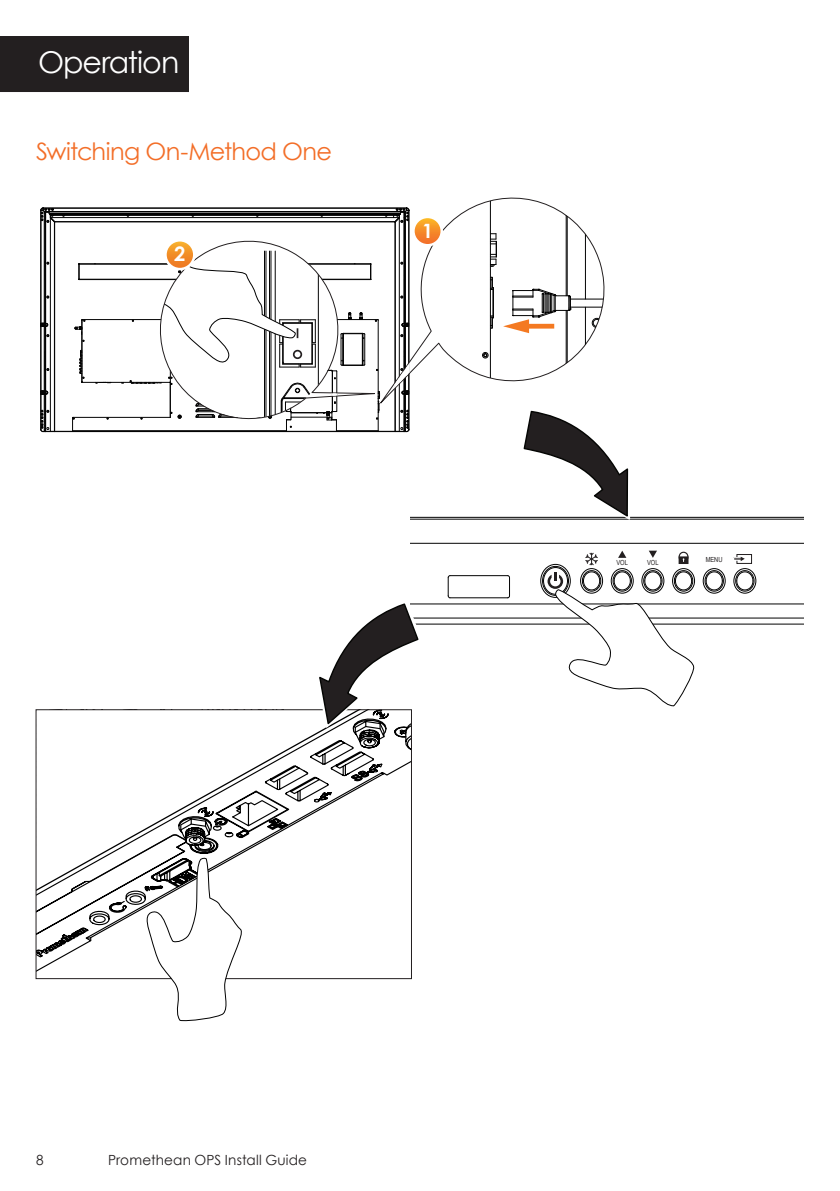
<style>
.page{position:relative;width:840px;height:1191px;background:#fff}
.page>*{position:absolute;margin:0;border:0;box-sizing:border-box;transform-origin:0 0}
.Page_Header{font:30px "Century Gothic";letter-spacing:-.03em;color:#fff}
.Subhead{font:24px "Century Gothic";letter-spacing:-.03em;color:#f36e28}
.t1{font:700 20px "Century Gothic";color:#fff}
.t2{font:700 19.8px "Century Gothic";color:#fff}
.t3{font:14px "Century Gothic";letter-spacing:.015em;color:#231f20}
.t4{font:7px "Arial Narrow";color:#231f20}
</style>
<div class="page">
<div style="left:1px;top:37px;width:187px;height:54px;background:#231f20"></div>
<div style="left:0;top:36px;width:189px;height:56px;border:2px solid #231f20"></div>
<hr style="left:40px;top:210px;width:1px;height:219px;background:#030303">
<hr style="left:41px;top:210px;width:1px;height:220px;background:#030303">
<hr style="left:44px;top:326px;width:1px;height:65px;background:#030303">
<hr style="left:44px;top:212px;width:1px;height:111px;background:#030303">
<hr style="left:45px;top:212px;width:1px;height:111px;background:#030303">
<hr style="left:45px;top:326px;width:1px;height:65px;background:#030303">
<hr style="left:50px;top:215px;width:1px;height:216px;background:#030303">
<hr style="left:54px;top:222px;width:1px;height:209px;background:#030303">
<hr style="left:81px;top:320px;width:1px;height:62px;background:#030303">
<hr style="left:82px;top:320px;width:1px;height:62px;background:#030303">
<hr style="left:45px;top:431px;width:359px;height:1px;background:#030303">
<hr style="left:72px;top:430px;width:214px;height:1px;background:#030303">
<hr style="left:73px;top:417px;width:97px;height:1px;background:#030303">
<hr style="left:83px;top:382px;width:86px;height:1px;background:#030303">
<hr style="left:83px;top:319px;width:86px;height:1px;background:#030303">
<hr style="left:79px;top:279px;width:291px;height:1px;background:#030303">
<hr style="left:79px;top:264px;width:291px;height:1px;background:#030303">
<hr style="left:79px;top:263px;width:291px;height:1px;background:#030303">
<hr style="left:55px;top:221px;width:340px;height:1px;background:#030303">
<hr style="left:50px;top:217px;width:349px;height:1px;background:#030303">
<hr style="left:51px;top:215px;width:348px;height:1px;background:#030303">
<hr style="left:49px;top:214px;width:351px;height:1px;background:#030303">
<hr style="left:49px;top:213px;width:351px;height:1px;background:#030303">
<hr style="left:45px;top:212px;width:360px;height:1px;background:#030303">
<hr style="left:45px;top:211px;width:360px;height:1px;background:#030303">
<hr style="left:43px;top:208px;width:363px;height:1px;background:#030303">
<svg style="left:72px;top:417px;width:2px;height:14px"></svg>
<svg style="left:46px;top:351px;width:3px;height:20px"></svg>
<svg style="left:46px;top:261px;width:3px;height:19px"></svg>
<svg style="left:41px;top:322px;width:7px;height:5px"></svg>
<svg style="left:80px;top:350px;width:4px;height:33px"></svg>
<svg style="left:78px;top:263px;width:2px;height:17px"></svg>
<svg style="left:75px;top:319px;width:10px;height:22px"></svg>
<svg style="left:41px;top:390px;width:13px;height:42px"></svg>
<svg style="left:40px;top:208px;width:16px;height:15px"></svg>
<svg style="left:201px;top:240px;width:97px;height:15px"></svg>
<svg style="left:373px;top:197px;width:232px;height:214px"></svg>
<hr style="left:490px;top:198px;width:1px;height:183px;background:#030303">
<hr style="left:565px;top:198px;width:1px;height:183px;background:#030303">
<hr style="left:566px;top:198px;width:1px;height:183px;background:#030303">
<hr style="left:584px;top:198px;width:1px;height:183px;background:#030303">
<svg style="left:482px;top:352px;width:6px;height:6px"></svg>
<svg style="left:489px;top:233px;width:8px;height:34px"></svg>
<div style="left:591px;top:318px;width:10px;height:10px;border:1px solid #030303;border-radius:50%"></div>
<div style="left:592px;top:319px;width:8px;height:8px;border:1px solid #030303;border-radius:50%"></div>
<svg style="left:596px;top:232px;width:7px;height:14px"></svg>
<svg style="left:490px;top:276px;width:4px;height:53px"></svg>
<hr style="left:570px;top:299px;width:33px;height:1px;background:#000">
<hr style="left:570px;top:307px;width:33px;height:1px;background:#000">
<svg style="left:503px;top:289px;width:85px;height:44px"></svg>
<svg style="left:130px;top:255px;width:250px;height:176px"></svg>
<svg style="left:394px;top:351px;width:15px;height:81px"></svg>
<svg style="left:413px;top:217px;width:28px;height:28px"></svg>
<div style="left:412px;top:216px;width:30px;height:30px;border:2px solid #fff;border-radius:50%"></div>
<svg style="left:165px;top:240px;width:29px;height:29px"></svg>
<div style="left:164px;top:239px;width:31px;height:31px;border:3px solid #fff;border-radius:50%"></div>
<hr style="left:410px;top:624px;width:393px;height:1px;background:#030303">
<hr style="left:410px;top:617px;width:393px;height:1px;background:#030303">
<hr style="left:410px;top:603px;width:393px;height:1px;background:#030303">
<hr style="left:450px;top:597px;width:57px;height:1px;background:#030303">
<hr style="left:450px;top:575px;width:57px;height:1px;background:#030303">
<hr style="left:410px;top:543px;width:393px;height:1px;background:#030303">
<hr style="left:410px;top:519px;width:393px;height:1px;background:#030303">
<hr style="left:410px;top:517px;width:393px;height:1px;background:#030303">
<svg style="left:447px;top:575px;width:3px;height:23px"></svg>
<div style="left:540px;top:564px;width:30px;height:33px;border:1px solid #030303;border-radius:50%"></div>
<svg style="left:507px;top:575px;width:3px;height:23px"></svg>
<div style="left:702px;top:568px;width:23px;height:25px;border:1px solid #030303;border-radius:50%"></div>
<div style="left:704px;top:570px;width:19px;height:21px;border:1px solid #030303;border-radius:50%"></div>
<div style="left:733px;top:568px;width:22px;height:25px;border:1px solid #030303;border-radius:50%"></div>
<div style="left:735px;top:570px;width:19px;height:21px;border:1px solid #030303;border-radius:50%"></div>
<svg style="left:705px;top:571px;width:17px;height:19px"></svg>
<svg style="left:735px;top:571px;width:18px;height:19px"></svg>
<div style="left:736px;top:554px;width:15px;height:10px;border:1px solid #231f20"></div>
<svg style="left:733px;top:556px;width:11px;height:5px"></svg>
<svg style="left:38px;top:843px;width:81px;height:97px"></svg>
<svg style="left:542px;top:550px;width:153px;height:156px"></svg>
<svg style="left:519px;top:405px;width:111px;height:115px"></svg>
<svg style="left:119px;top:603px;width:304px;height:418px"></svg>
<p class="Page_Header" style="left:38px;top:41px;width:143px">Operation</p>
<p class="Subhead" style="left:36px;top:134px;width:297px">Switching On-Method One</p>
<p class="t1" style="left:174px;top:239px;width:13px">2</p>
<p class="t2" style="left:422px;top:216px;width:13px">1</p>
<p class="t4" style="left:616px;top:557px;width:13px">VOL</p>
<p class="t4" style="left:646px;top:557px;width:13px">VOL</p>
<p class="t4" style="left:705px;top:555px;width:18px">MENU</p>
<p class="t3" style="left:36px;top:1150px;width:9px">8</p>
<p class="t3" style="left:108px;top:1150px;width:200px">Promethean OPS Install Guide</p>
</div>
